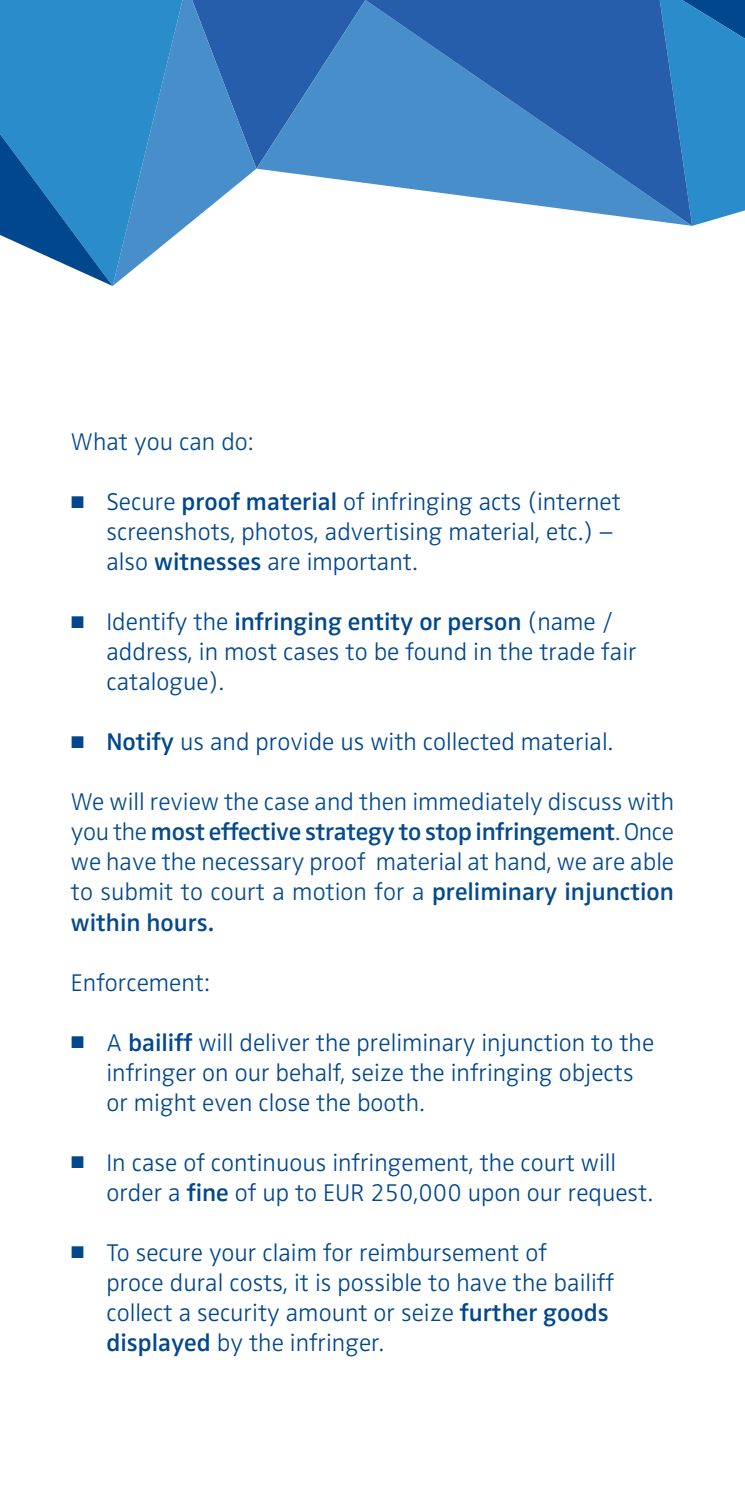
<style>
.page{position:relative;width:745px;height:1489px;background:#fff}
.page>*{position:absolute;margin:0;border:0;box-sizing:border-box;transform-origin:0 0}
.t1{font:300 25px/30px "Zwo OT";color:#01478d}
.Aufzählung{font:300 25px/30px "Zwo OT";color:#044a8d;text-align:justify}
.BBU_Fließtext_Blocks{font:300 25px "Zwo OT";color:#044a8d}
.s1{font-size:17.5px}
.s2{font-weight:600}
</style>
<div class="page">
<svg style="left:691px;top:0;width:53px;height:226px;background:#2d89c6"></svg>
<svg style="left:0;top:0;width:256px;height:286px"></svg>
<svg style="left:256px;top:0;width:109px;height:183px;background:#407cbe"></svg>
<svg style="left:365px;top:0;width:326px;height:226px;background:#4983c2"></svg>
<p class="BBU_Fließtext_Blocks" style="left:71px;top:427px;width:184px">What you can do:</p>
<p class="t1" style="left:106px;top:487px;width:515px;text-indent:-35px"><span class="s1">■</span> Secure <span class="s2">proof material</span> of infringing acts (internet screenshots, photos, advertising material, etc.) – also <span class="s2">witnesses</span> are important.</p>
<p class="t1" style="left:106px;top:607px;width:531px;text-indent:-35px"><span class="s1">■</span> Identify the <span class="s2">infringing entity or person</span> (name / address, in most cases to be found in the trade fair catalogue).</p>
<p class="t1" style="left:71px;top:727px;width:543px"><span class="s1">■</span> <span class="s2">Notify</span> us and provide us with collected material.</p>
<p class="Aufzählung" style="left:71px;top:787px;width:604px">We will review the case and then immediately discuss with you the <span class="s2">most effective strategy to stop infringement</span>. Once we have the necessary proof material at hand, we are able to submit to court a motion for a <span class="s2">preliminary injunction within hours.</span></p>
<p class="Aufzählung" style="left:71px;top:967px;width:140px">Enforcement:</p>
<p class="t1" style="left:106px;top:1027px;width:549px;text-indent:-35px"><span class="s1">■</span> A <span class="s2">bailiff</span> will deliver the preliminary injunction to the infringer on our behalf, seize the infringing objects or might even close the booth.</p>
<p class="t1" style="left:106px;top:1147px;width:547px;text-indent:-35px"><span class="s1">■</span> In case of continuous infringement, the court will order a <span class="s2">fine</span> of up to EUR 250,000 upon our request.</p>
<p class="t1" style="left:106px;top:1237px;width:508px;text-indent:-35px"><span class="s1">■</span> To secure your claim for reimbursement of<br>proce dural costs, it is possible to have the bailiff collect a security amount or seize <span class="s2">further goods displayed</span> by the infringer.</p>
</div>
